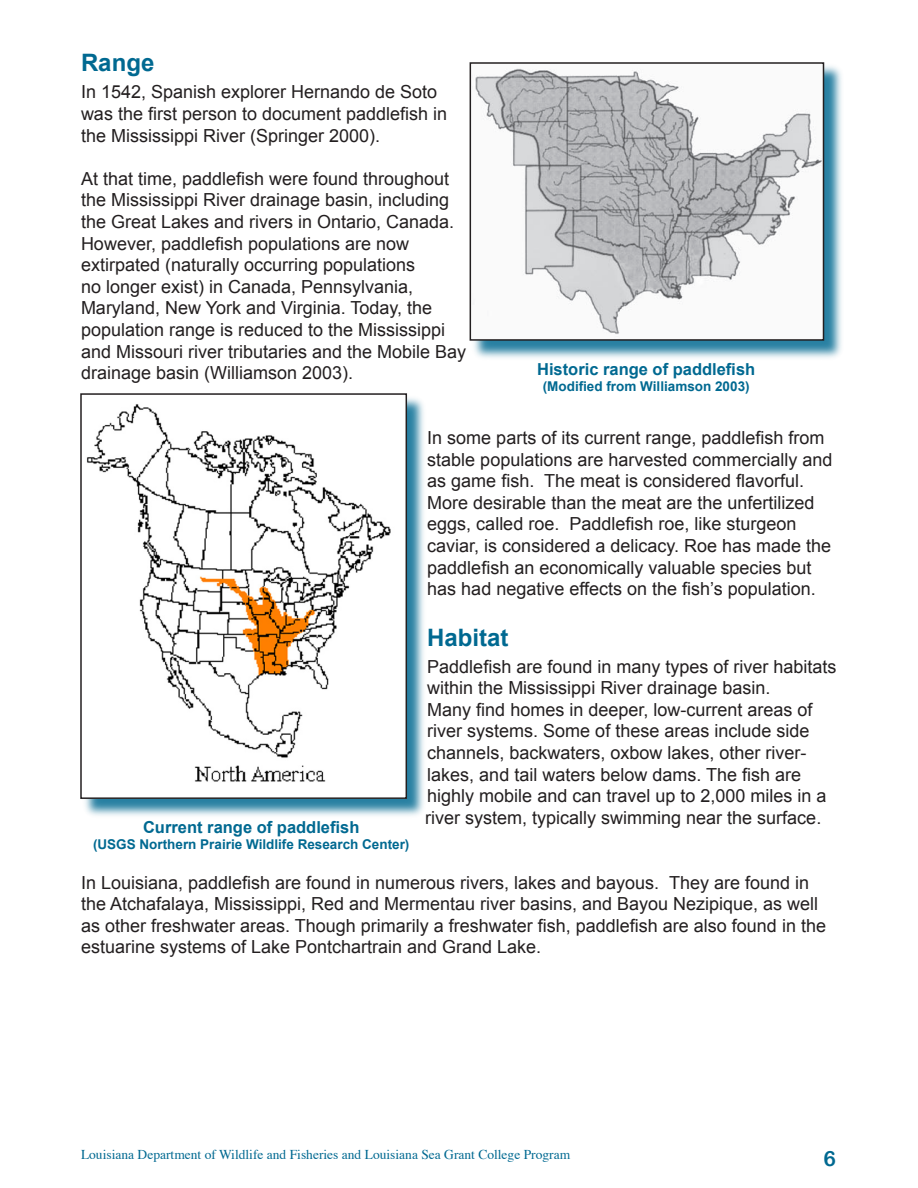
<style>
.page{position:relative;width:918px;height:1188px;background:#fff}
.page>*{position:absolute;margin:0;border:0;box-sizing:border-box;transform-origin:0 0}
.t1{font:700 24px "Arial";color:#006991}
.t2{font:21px "Arial Rounded MT Bold";color:#006991}
.t3{font:18px/21.6px "Arial";color:#231f20}
.t4{font:700 16.5px "Arial";color:#006991}
.t5{font:13.5px "Times";color:#006991}
.t6{font:700 13.5px "Arial";color:#006991}
</style>
<div class="page">
<div style="left:470px;top:63px;width:374px;height:298px;background:#006991;opacity:.85"></div>
<img style="left:473px;top:65px;width:348px;height:273px">
<div style="left:470px;top:62px;width:354px;height:279px;border:2px solid #231f20"></div>
<div style="left:81px;top:394px;width:347px;height:426px;background:#006991;opacity:.85"></div>
<img style="left:83px;top:396px;width:321px;height:400px">
<div style="left:80px;top:393px;width:327px;height:406px;border:2px solid #231f20"></div>
<h1 class="t1" style="left:81px;top:50px;width:75px">Range</h1>
<p class="t3" style="left:81px;top:81px;width:368px">In 1542, Spanish explorer Hernando de Soto was the first person to document paddlefish in the Mississippi River (Springer 2000).</p>
<p class="t3" style="left:81px;top:168px;width:387px">At that time, paddlefish were found throughout the Mississippi River drainage basin, including the Great Lakes and rivers in Ontario, Canada.<br>However, paddlefish populations are now extirpated (naturally occurring populations<br>no longer exist) in Canada, Pennsylvania, Maryland, New York and Virginia. Today, the population range is reduced to the Mississippi and Missouri river tributaries and the Mobile Bay drainage basin (Williamson 2003).</p>
<p class="t4" style="left:537px;top:360px;width:220px">Historic range of paddlefish</p>
<p class="t6" style="left:543px;top:378px;width:208px">(Modified from Williamson 2003)</p>
<p class="t4" style="left:143px;top:818px;width:218px">Current range of paddlefish</p>
<p class="t6" style="left:93px;top:837px;width:318px">(USGS Northern Prairie Wildlife Research Center)</p>
<p class="t3" style="left:427px;top:427px;width:407px">In some parts of its current range, paddlefish from stable populations are harvested commercially and as game fish. The meat is considered flavorful.<br>More desirable than the meat are the unfertilized eggs, called roe. Paddlefish roe, like sturgeon caviar, is considered a delicacy. Roe has made the paddlefish an economically valuable species but has had negative effects on the fish’s population.</p>
<h1 class="t1" style="left:427px;top:624px;width:83px">Habitat</h1>
<p class="t3" style="left:425px;top:656px;width:413px">Paddlefish are found in many types of river habitats within the Mississippi River drainage basin.<br>Many find homes in deeper, low-current areas of river systems. Some of these areas include side channels, backwaters, oxbow lakes, other river&shy;lakes, and tail waters below dams. The fish are highly mobile and can travel up to 2,000 miles in a river system, typically swimming near the surface.</p>
<p class="t3" style="left:81px;top:872px;width:747px">In Louisiana, paddlefish are found in numerous rivers, lakes and bayous. They are found in the Atchafalaya, Mississippi, Red and Mermentau river basins, and Bayou Nezipique, as well as other freshwater areas. Though primarily a freshwater fish, paddlefish are also found in the estuarine systems of Lake Pontchartrain and Grand Lake.</p>
<p class="t5" style="left:81px;top:1146px;width:491px">Louisiana Department of Wildlife and Fisheries and Louisiana Sea Grant College Program</p>
<p class="t2" style="left:823px;top:1146px;width:14px">6</p>
</div>
